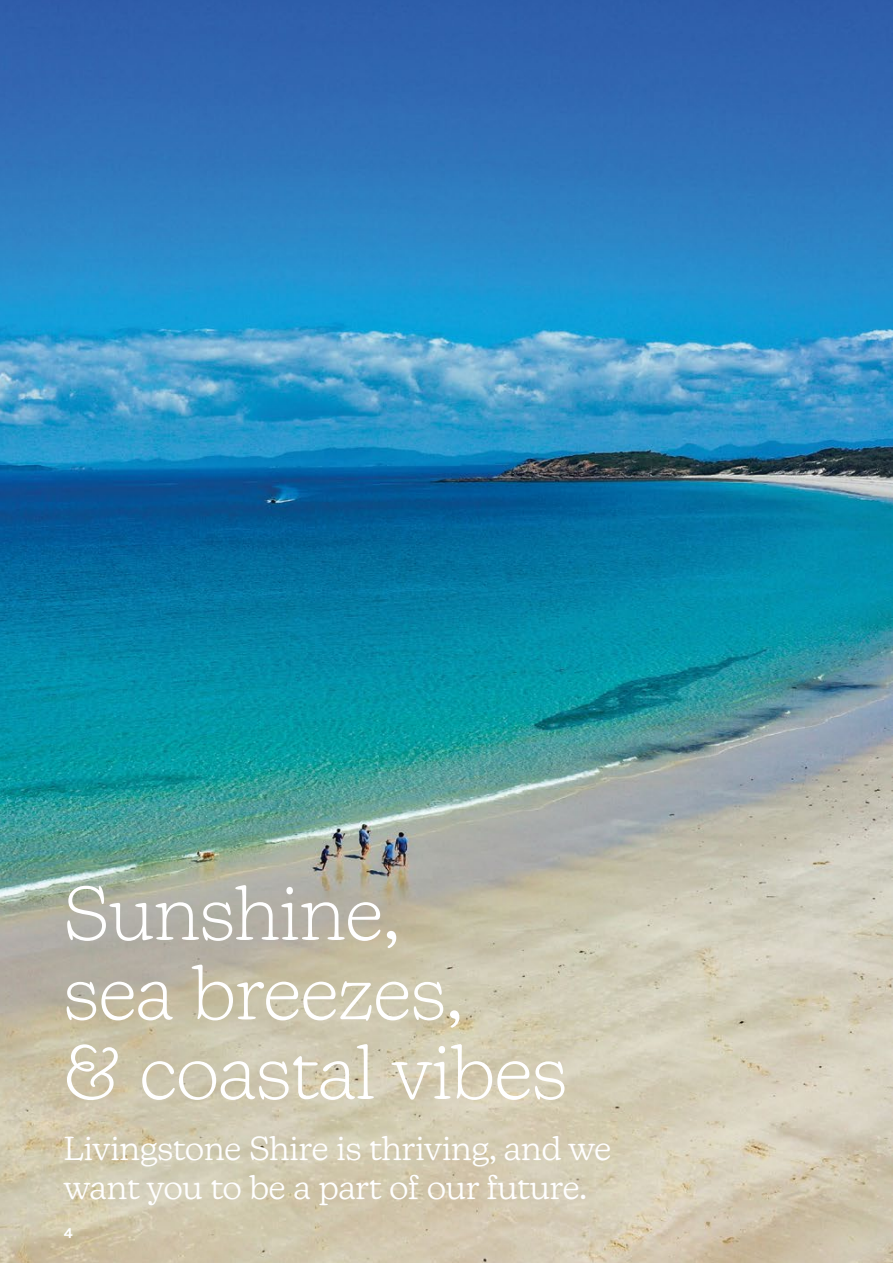
<style>
.page{position:relative;width:893px;height:1263px;background:#fff}
.page>*{position:absolute;margin:0;border:0;box-sizing:border-box;transform-origin:0 0}
.t1{font:100 75px/79.5px "New Kansas";color:#fff}
.t2{font:300 33px/39.6px "New Kansas";color:#fff}
.t3{font:700 15px "Karla";color:#fff}
</style>
<div class="page">
<img style="left:0;top:0;width:893px;height:1263px">
<h1 class="t1" style="left:64px;top:873px;width:505px">Sunshine,<br>sea breezes,<br>&amp; coastal vibes</h1>
<p class="t2" style="left:64px;top:1128px;width:549px">Livingstone Shire is thriving, and we want you to be a part of our future.</p>
<p class="t3" style="left:64px;top:1224px;width:10px">4</p>
</div>
